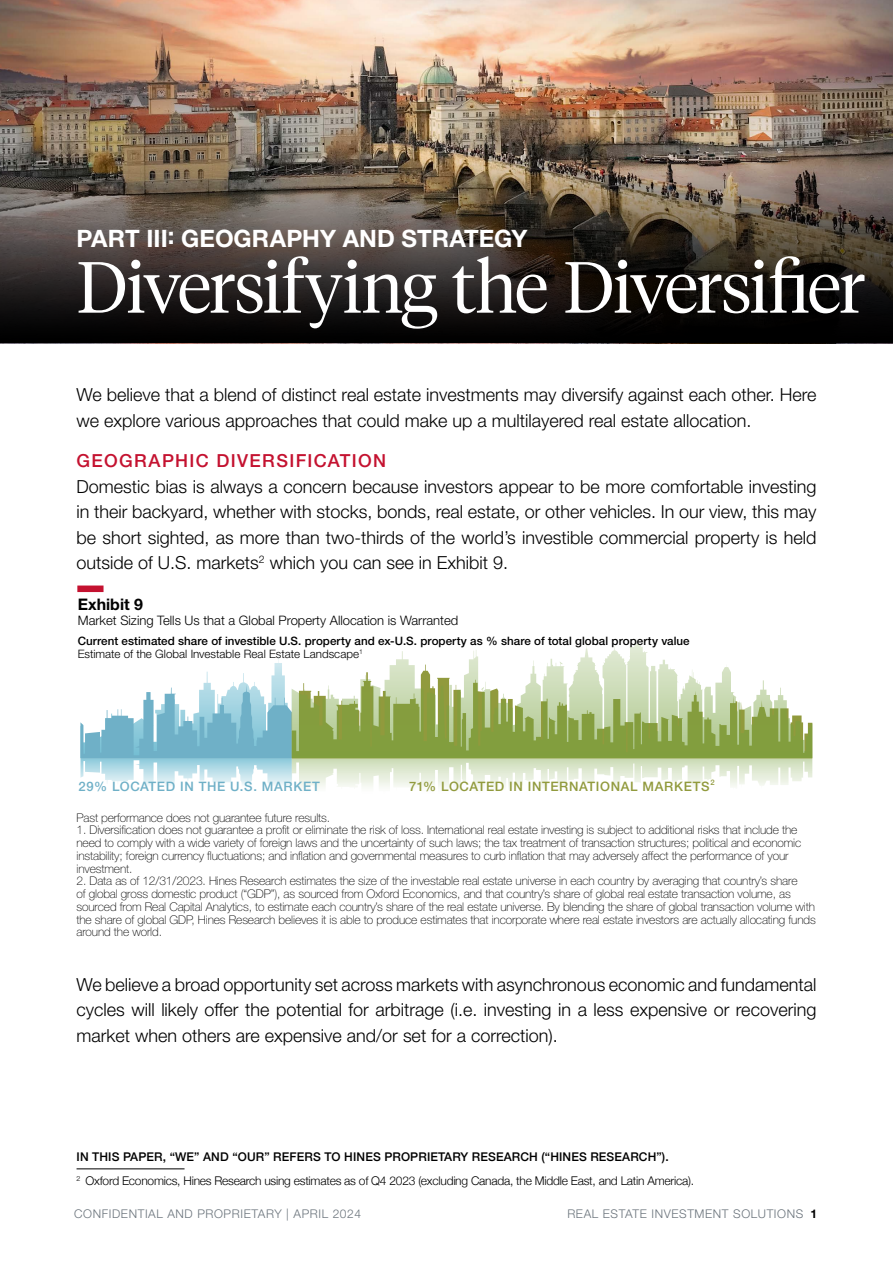
<style>
.page{position:relative;width:893px;height:1263px;background:#fff}
.page>*{position:absolute;margin:0;border:0;box-sizing:border-box;transform-origin:0 0}
.t1{font:300 72px "Tiempos Headline";letter-spacing:-.02em;color:#fff}
.t2{font:700 24px "Helvetica Neue LT Pro";color:#fff}
.t3{font:300 18px/25.5px "Helvetica Neue LT Pro";color:#000;text-align:justify}
.t4{font:500 18px "Helvetica Neue LT Pro";letter-spacing:.075em;color:#c41230}
.t5{font:700 15.9px "Helvetica Neue LT Pro";color:#000}
.t6{font:300 13.05px "Helvetica Neue LT Pro";color:#000}
.t7{font:500 13.05px "Helvetica Neue LT Pro";letter-spacing:.035em;color:#919a3d}
.t8{font:500 13.05px "Helvetica Neue LT Pro";color:#6fb0c7}
.t9{font:100 12px/12.8px "Helvetica Neue LT Pro";letter-spacing:-.01em;color:#000}
.t10{font:300 12px "Helvetica Neue";letter-spacing:-.02em;color:#000}
.t11{font:500 12px "Helvetica Neue";letter-spacing:.01em;color:#000}
.t12{font:300 12px "Helvetica Neue LT Pro";letter-spacing:.05em;color:#6a737b}
.t13{font:700 12px "Helvetica Neue LT Pro";color:#000}
.t14{font:500 11.55px/13px "Helvetica Neue LT Pro";letter-spacing:.005em;color:#000}
.t15{font:500 7.65px "Helvetica Neue LT Pro";color:#919a3d}
.s1{font-weight:300}
</style>
<div class="page">
<hr style="left:77px;top:1168px;width:108px;height:1px;background:#000">
<img style="left:0;top:0;width:893px;height:344px">
<svg style="left:0;top:158px;width:893px;height:185px;background:#3f3730"></svg>
<div style="left:77px;top:585px;width:27px;height:7px;background:#c41230"></div>
<svg style="left:80px;top:684px;width:212px;height:74px"></svg>
<svg style="left:292px;top:643px;width:520px;height:115px"></svg>
<svg style="left:80px;top:758px;width:212px;height:27px"></svg>
<svg style="left:292px;top:758px;width:520px;height:29px"></svg>
<h2 class="t2" style="left:77px;top:223px;width:452px">PART III: GEOGRAPHY AND STRATEGY</h2>
<h1 class="t1" style="left:77px;top:238px;width:790px">Diversifying the Diversifier</h1>
<h3 class="t3" style="left:77px;top:382px;width:741px">We believe that a blend of distinct real estate investments may diversify against each other. Here we explore various approaches that could make up a multilayered real estate allocation.</h3>
<h3 class="t4" style="left:77px;top:450px;width:311px">GEOGRAPHIC DIVERSIFICATION</h3>
<p class="t3" style="left:77px;top:473px;width:741px">Domestic bias is always a concern because investors appear to be more comfortable investing in their backyard, whether with stocks, bonds, real estate, or other vehicles. In our view, this may be short sighted, as more than two-thirds of the world’s investible commercial property is held outside of U.S. markets<sup>2</sup> which you can see in Exhibit 9.</p>
<h3 class="t5" style="left:78px;top:594px;width:67px">Exhibit 9</h3>
<p class="t6" style="left:78px;top:612px;width:382px">Market Sizing Tells Us that a Global Property Allocation is Warranted</p>
<p class="t14" style="left:78px;top:634px;width:613px">Current estimated share of investible U.S. property and ex-U.S. property as % share of total global property value<br><span class="s1">Estimate of the Global Investable Real Estate Landscape</span><sup>1</sup></p>
<p class="t7" style="left:409px;top:778px;width:302px">71% LOCATED IN INTERNATIONAL MARKETS</p>
<p class="t15" style="left:710px;top:777px;width:6px">2</p>
<p class="t8" style="left:79px;top:778px;width:243px">29% LOCATED IN THE U.S. MARKET</p>
<p class="t9" style="left:77px;top:811px;width:255px">Past performance does not guarantee future results.</p>
<p class="t9" style="left:77px;top:824px;width:726px">1. Diversification does not guarantee a profit or eliminate the risk of loss. International real estate investing is subject to additional risks that include the need to comply with a wide variety of foreign laws and the uncertainty of such laws; the tax treatment of transaction structures; political and economic instability; foreign currency fluctuations; and inflation and governmental measures to curb inflation that may adversely affect the performance of your investment.</p>
<p class="t9" style="left:77px;top:875px;width:741px">2. Data as of 12/31/2023. Hines Research estimates the size of the investable real estate universe in each country by averaging that country’s share<br>of global gross domestic product (“GDP”), as sourced from Oxford Economics, and that country’s share of global real estate transaction volume, as sourced from Real Capital Analytics, to estimate each country’s share of the real estate universe. By blending the share of global transaction volume with the share of global GDP, Hines Research believes it is able to produce estimates that incorporate where real estate investors are actually allocating funds around the world.</p>
<p class="t3" style="left:77px;top:971px;width:741px">We believe a broad opportunity set across markets with asynchronous economic and fundamental cycles will likely offer the potential for arbitrage (i.e. investing in a less expensive or recovering market when others are expensive and/or set for a correction).</p>
<p class="t11" style="left:77px;top:1147px;width:594px">IN THIS PAPER, “WE” AND “OUR” REFERS TO HINES PROPRIETARY RESEARCH (“HINES RESEARCH”).</p>
<p class="t10" style="left:77px;top:1171px;width:619px"><sup>2</sup> Oxford Economics, Hines Research using estimates as of Q4 2023 (excluding Canada, the Middle East, and Latin America).</p>
<p class="t12" style="left:74px;top:1207px;width:288px">CONFIDENTIAL AND PROPRIETARY | APRIL 2024</p>
<p class="t12" style="left:567px;top:1207px;width:175px">REAL ESTATE INVESTMENT SOLU</p>
<p class="t12" style="left:767px;top:1207px;width:20px">TIONS</p>
<p class="t13" style="left:811px;top:1206px;width:8px">1</p>
</div>
